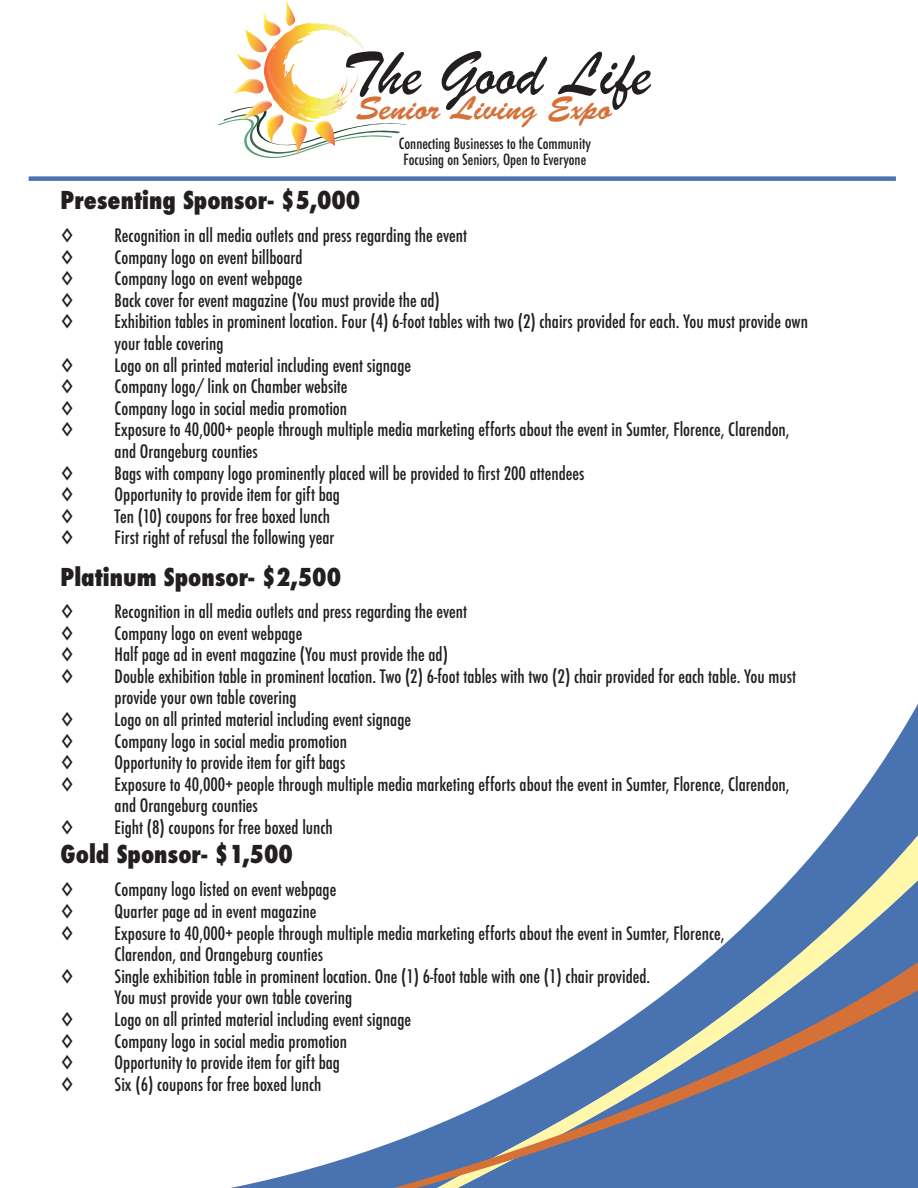
<style>
.page{position:relative;width:918px;height:1188px;background:#fff}
.page>*{position:absolute;margin:0;border:0;box-sizing:border-box;transform-origin:0 0}
.t1{font:64.8px "Brush Script";color:#231f20}
.t2{font:33px "Brush Script Std";color:#d57037}
.t3{font:800 condensed 24px "Futura";color:#231f20}
.t4{font:500 condensed 18px/21.6px "Futura";color:#231f20}
.t5{font:500 condensed 15px "Futura";color:#231f20}
</style>
<div class="page">
<svg style="left:231px;top:769px;width:687px;height:419px"></svg>
<div style="left:29px;top:176px;width:867px;height:5px;background:#4a73b0"></div>
<svg style="left:218px;top:0;width:189px;height:159px"></svg>
<p class="t1" style="left:342px;top:31px;width:310px">The Good Life</p>
<p class="t2" style="left:356px;top:90px;width:257px">Senior Living Expo</p>
<p class="t5" style="left:399px;top:133px;width:194px">Connecting Businesses to the Community</p>
<p class="t5" style="left:403px;top:150px;width:184px">Focusing on Seniors, Open to Everyone</p>
<p class="t3" style="left:61px;top:184px;width:301px">Presenting Sponsor- $5,000</p>
<p class="t4" style="left:61px;top:225px;width:15px">◊</p>
<p class="t4" style="left:115px;top:225px;width:354px">Recognition in all media outlets and press regarding the event</p>
<p class="t4" style="left:61px;top:246px;width:15px">◊</p>
<p class="t4" style="left:115px;top:246px;width:189px">Company logo on event billboard</p>
<p class="t4" style="left:61px;top:268px;width:15px">◊</p>
<p class="t4" style="left:115px;top:268px;width:189px">Company logo on event webpage</p>
<p class="t4" style="left:61px;top:289px;width:15px">◊</p>
<p class="t4" style="left:115px;top:289px;width:327px">Back cover for event magazine (You must provide the ad)</p>
<p class="t4" style="left:61px;top:311px;width:15px">◊</p>
<p class="t4" style="left:115px;top:311px;width:695px">Exhibition tables in prominent location. Four (4) 6-foot tables with two (2) chairs provided for each. You must provide own your table covering</p>
<p class="t4" style="left:61px;top:354px;width:15px">◊</p>
<p class="t4" style="left:115px;top:354px;width:298px">Logo on all printed material including event signage</p>
<p class="t4" style="left:61px;top:376px;width:15px">◊</p>
<p class="t4" style="left:115px;top:376px;width:234px">Company logo/ link on Chamber website</p>
<p class="t4" style="left:61px;top:397px;width:15px">◊</p>
<p class="t4" style="left:115px;top:397px;width:234px">Company logo in social media promotion</p>
<p class="t4" style="left:61px;top:419px;width:15px">◊</p>
<p class="t4" style="left:115px;top:419px;width:676px">Exposure to 40,000+ people through multiple media marketing efforts about the event in Sumter, Florence, Clarendon, and Orangeburg counties</p>
<p class="t4" style="left:61px;top:462px;width:15px">◊</p>
<p class="t4" style="left:115px;top:462px;width:471px">Bags with company logo prominently placed will be provided to first 200 attendees</p>
<p class="t4" style="left:61px;top:484px;width:15px">◊</p>
<p class="t4" style="left:115px;top:484px;width:227px">Opportunity to provide item for gift bag</p>
<p class="t4" style="left:61px;top:505px;width:15px">◊</p>
<p class="t4" style="left:115px;top:505px;width:217px">Ten (10) coupons for free boxed lunch</p>
<p class="t4" style="left:61px;top:527px;width:15px">◊</p>
<p class="t4" style="left:115px;top:527px;width:221px">First right of refusal the following year</p>
<p class="t3" style="left:61px;top:561px;width:282px">Platinum Sponsor- $2,500</p>
<p class="t4" style="left:61px;top:601px;width:15px">◊</p>
<p class="t4" style="left:115px;top:601px;width:354px">Recognition in all media outlets and press regarding the event</p>
<p class="t4" style="left:61px;top:622px;width:15px">◊</p>
<p class="t4" style="left:115px;top:622px;width:189px">Company logo on event webpage</p>
<p class="t4" style="left:61px;top:644px;width:15px">◊</p>
<p class="t4" style="left:115px;top:644px;width:335px">Half page ad in event magazine (You must provide the ad)</p>
<p class="t4" style="left:61px;top:666px;width:15px">◊</p>
<p class="t4" style="left:115px;top:666px;width:683px">Double exhibition table in prominent location. Two (2) 6-foot tables with two (2) chair provided for each table. You must provide your own table covering</p>
<p class="t4" style="left:61px;top:709px;width:15px">◊</p>
<p class="t4" style="left:115px;top:709px;width:298px">Logo on all printed material including event signage</p>
<p class="t4" style="left:61px;top:730px;width:15px">◊</p>
<p class="t4" style="left:115px;top:730px;width:234px">Company logo in social media promotion</p>
<p class="t4" style="left:61px;top:752px;width:15px">◊</p>
<p class="t4" style="left:115px;top:752px;width:232px">Opportunity to provide item for gift bags</p>
<p class="t4" style="left:61px;top:774px;width:15px">◊</p>
<p class="t4" style="left:115px;top:774px;width:676px">Exposure to 40,000+ people through multiple media marketing efforts about the event in Sumter, Florence, Clarendon, and Orangeburg counties</p>
<p class="t4" style="left:61px;top:817px;width:15px">◊</p>
<p class="t4" style="left:115px;top:817px;width:220px">Eight (8) coupons for free boxed lunch</p>
<p class="t3" style="left:61px;top:838px;width:234px">Gold Sponsor- $1,500</p>
<p class="t4" style="left:61px;top:879px;width:15px">◊</p>
<p class="t4" style="left:115px;top:879px;width:223px">Company logo listed on event webpage</p>
<p class="t4" style="left:61px;top:901px;width:15px">◊</p>
<p class="t4" style="left:115px;top:901px;width:203px">Quarter page ad in event magazine</p>
<p class="t4" style="left:61px;top:922px;width:15px">◊</p>
<p class="t4" style="left:115px;top:922px;width:611px">Exposure to 40,000+ people through multiple media marketing efforts about the event in Sumter, Florence,<br>Clarendon, and Orangeburg counties</p>
<p class="t4" style="left:61px;top:965px;width:15px">◊</p>
<p class="t4" style="left:115px;top:965px;width:537px">Single exhibition table in prominent location. One (1) 6-foot table with one (1) chair provided.<br>You must provide your own table covering</p>
<p class="t4" style="left:61px;top:1009px;width:15px">◊</p>
<p class="t4" style="left:115px;top:1009px;width:298px">Logo on all printed material including event signage</p>
<p class="t4" style="left:61px;top:1030px;width:15px">◊</p>
<p class="t4" style="left:115px;top:1030px;width:234px">Company logo in social media promotion</p>
<p class="t4" style="left:61px;top:1052px;width:15px">◊</p>
<p class="t4" style="left:115px;top:1052px;width:227px">Opportunity to provide item for gift bag</p>
<p class="t4" style="left:61px;top:1073px;width:15px">◊</p>
<p class="t4" style="left:115px;top:1073px;width:208px">Six (6) coupons for free boxed lunch</p>
</div>
